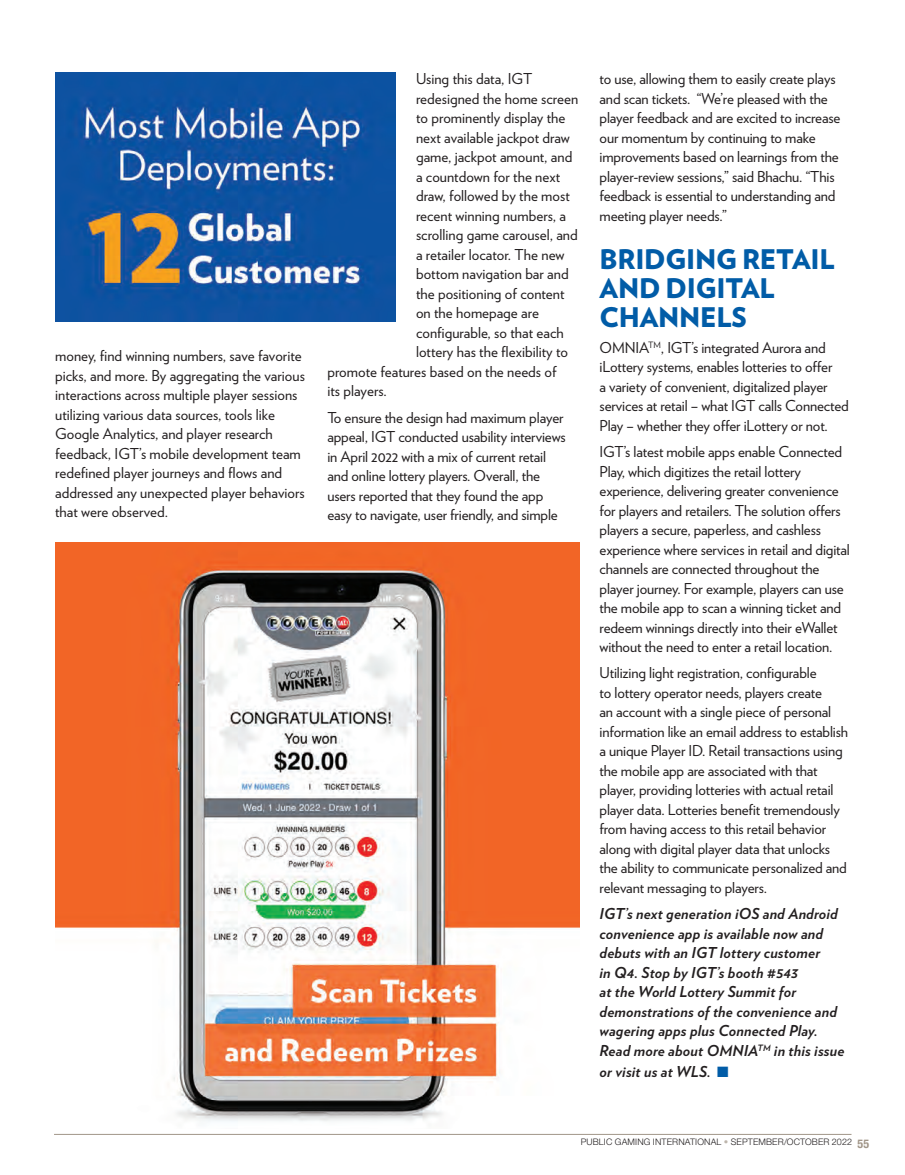
<style>
.page{position:relative;width:905px;height:1175px;background:#fff}
.page>*{position:absolute;margin:0;border:0;box-sizing:border-box;transform-origin:0 0}
.t1{font:900 27px/28.5px "Verlag";letter-spacing:-.01em;color:#015ca7}
.t2{font:15px/19.5px "Verlag";letter-spacing:-.01em;color:#231f20}
.t3{font:italic 700 15px/19.5px "Verlag";letter-spacing:.01em;color:#231f20}
.t4{font:700 condensed 12px "Helvetica Neue LT Std";color:#a19689}
.t5{font:300 9px "Helvetica Neue LT Std";letter-spacing:.015em;color:#231f20}
.s1{color:#015ca7}
.s2{color:#beb6ad}
</style>
<div class="page">
<hr style="left:54px;top:1134px;width:797px;height:1px;background:#a19689">
<img style="left:55px;top:542px;width:524px;height:580px">
<img style="left:55px;top:72px;width:341px;height:250px">
<p class="t2" style="left:55px;top:345px;width:251px">money, find winning numbers, save favorite picks, and more. By aggregating the various interactions across multiple player sessions utilizing various data sources, tools like Google Analytics, and player research feedback, IGT’s mobile development team redefined player journeys and flows and addressed any unexpected player behaviors that were observed.</p>
<p class="t2" style="left:416px;top:68px;width:118px">Using this data, IGT</p>
<p class="t2" style="left:416px;top:88px;width:164px">redesigned the home screen</p>
<p class="t2" style="left:416px;top:107px;width:151px">to prominently display the</p>
<p class="t2" style="left:416px;top:127px;width:155px">next available jackpot draw</p>
<p class="t2" style="left:416px;top:146px;width:158px">game, jackpot amount, and</p>
<p class="t2" style="left:416px;top:166px;width:146px">a countdown for the next</p>
<p class="t2" style="left:416px;top:185px;width:155px">draw, followed by the most</p>
<p class="t2" style="left:416px;top:205px;width:151px">recent winning numbers, a</p>
<p class="t2" style="left:416px;top:224px;width:163px">scrolling game carousel, and</p>
<p class="t2" style="left:416px;top:244px;width:150px">a retailer locator. The new</p>
<p class="t2" style="left:416px;top:263px;width:154px">bottom navigation bar and</p>
<p class="t2" style="left:416px;top:283px;width:150px">the positioning of content</p>
<p class="t2" style="left:416px;top:302px;width:124px">on the homepage are</p>
<p class="t2" style="left:416px;top:322px;width:149px">configurable, so that each</p>
<p class="t2" style="left:416px;top:341px;width:154px">lottery has the flexibility to</p>
<p class="t2" style="left:327px;top:361px;width:231px">promote features based on the needs of</p>
<p class="t2" style="left:327px;top:380px;width:61px">its players.</p>
<p class="t2" style="left:327px;top:406px;width:240px">To ensure the design had maximum player appeal, IGT conducted usability interviews in April 2022 with a mix of current retail and online lottery players. Overall, the users reported that they found the app easy to navigate, user friendly, and simple</p>
<p class="t2" style="left:599px;top:68px;width:242px">to use, allowing them to easily create plays and scan tickets. “We’re pleased with the player feedback and are excited to increase our momentum by continuing to make improvements based on learnings from the player-review sessions,” said Bhachu. “This feedback is essential to understanding and meeting player needs.”</p>
<h1 class="t1" style="left:599px;top:244px;width:236px">BRIDGING RETAIL<br>AND DIGITAL<br>CHANNELS</h1>
<p class="t2" style="left:599px;top:337px;width:251px">OMNIA<sup>TM</sup>, IGT’s integrated Aurora and iLottery systems, enables lotteries to offer<br>a variety of convenient, digitalized player services at retail – what IGT calls Connected Play – whether they offer iLottery or not.</p>
<p class="t2" style="left:599px;top:441px;width:252px">IGT’s latest mobile apps enable Connected Play, which digitizes the retail lottery experience, delivering greater convenience for players and retailers. The solution offers players a secure, paperless, and cashless experience where services in retail and digital channels are connected throughout the player journey. For example, players can use the mobile app to scan a winning ticket and redeem winnings directly into their eWallet without the need to enter a retail location.</p>
<p class="t2" style="left:599px;top:662px;width:250px">Utilizing light registration, configurable<br>to lottery operator needs, players create<br>an account with a single piece of personal information like an email address to establish a unique Player ID. Retail transactions using the mobile app are associated with that player, providing lotteries with actual retail player data. Lotteries benefit tremendously from having access to this retail behavior along with digital player data that unlocks the ability to communicate personalized and relevant messaging to players.</p>
<p class="t3" style="left:599px;top:903px;width:246px">IGT’s next generation iOS and Android convenience app is available now and debuts with an IGT lottery customer<br>in Q4. Stop by IGT’s booth #543<br>at the World Lottery Summit for demonstrations of the convenience and wagering apps plus Connected Play.<br>Read more about OMNIA<sup>TM</sup> in this issue</p>
<p class="t3" style="left:599px;top:1060px;width:131px">or visit us at WLS. <span class="s1">■</span></p>
<p class="t5" style="left:580px;top:1135px;width:273px">PUBLIC GAMING INTERNATIONAL <span class="s2">•</span> SEPTEMBER/OCTOBER 2022</p>
<p class="t4" style="left:857px;top:1136px;width:13px">55</p>
</div>
